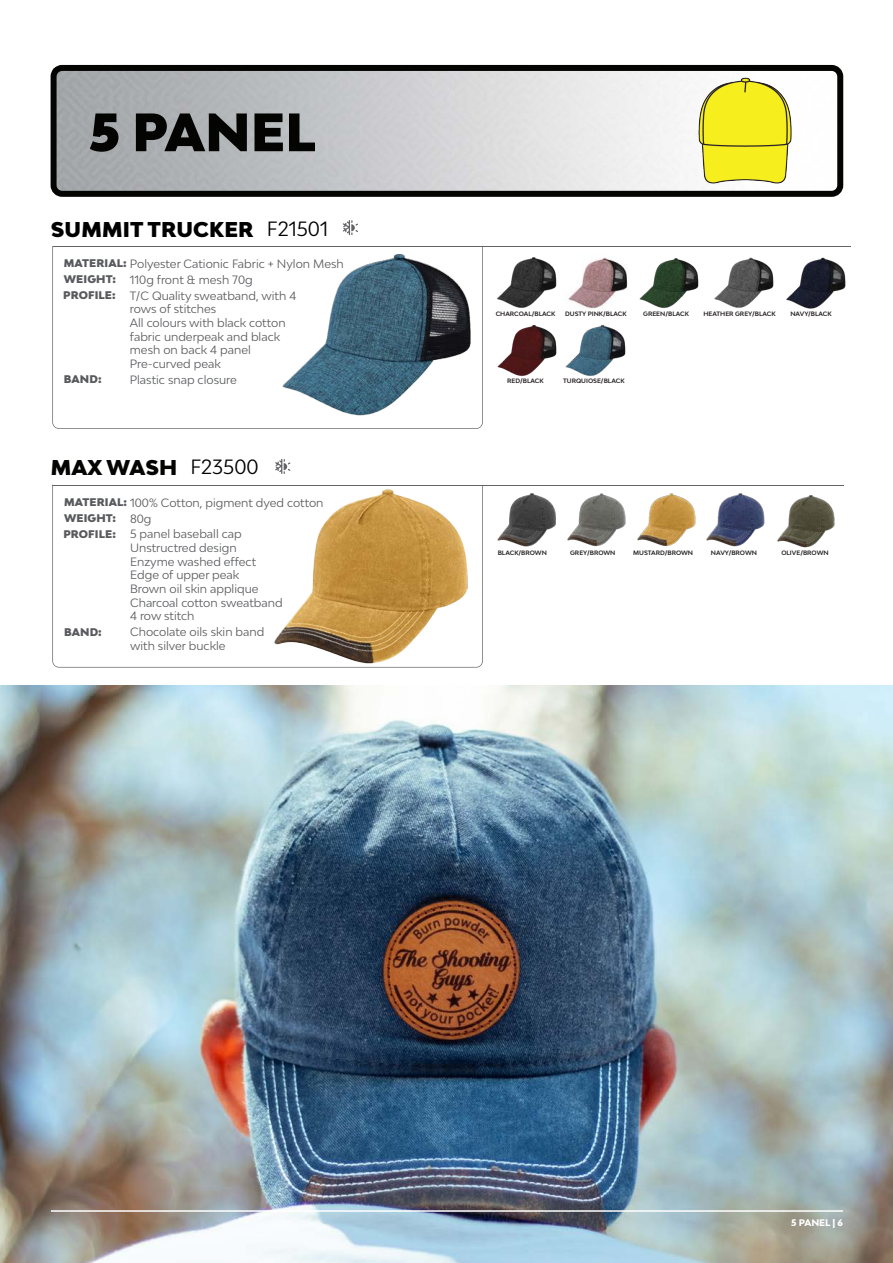
<style>
.page{position:relative;width:893px;height:1263px;background:#fff}
.page>*{position:absolute;margin:0;border:0;box-sizing:border-box;transform-origin:0 0}
.t1{font:900 51px "Bw Modelica";color:#040503}
.t2{font:900 20.25px "Bw Modelica";letter-spacing:.01em;color:#000}
.t3{font:900 20.25px "Bw Modelica";letter-spacing:.01em;color:#040503}
.t4{font:19.5px "Bw Modelica";color:#000}
.t5{font:11.4px/13.6px "Bw Modelica";color:#595a5d}
.t6{font:11.4px/13.6px "Bw Modelica";color:#5a5a5d}
.t7{font:900 10.5px "Bw Modelica";letter-spacing:.01em;color:#595a5d}
.t8{font:900 10.5px "Bw Modelica";letter-spacing:.01em;color:#5a5a5d}
.t9{font:800 9px "Bw Modelica";color:#fff}
.t10{font:700 6px "Bw Modelica";color:#231f20}
.s1{font-weight:900;font-size:10.5px}
</style>
<div class="page">
<img style="left:58px;top:72px;width:778px;height:118px">
<div style="left:51px;top:65px;width:792px;height:132px;border:6px solid #040503;border-radius:9px"></div>
<img style="left:0;top:685px;width:893px;height:578px">
<hr style="left:51px;top:1210px;width:792px;height:2px;background:#fff">
<hr style="left:53px;top:246px;width:797px;height:1px;background:#626465">
<svg style="left:52px;top:246px;width:431px;height:183px"></svg>
<hr style="left:53px;top:485px;width:791px;height:1px;background:#626465">
<svg style="left:52px;top:485px;width:431px;height:183px"></svg>
<img style="left:497px;top:257px;width:60px;height:51px">
<img style="left:568px;top:257px;width:60px;height:52px">
<img style="left:639px;top:258px;width:60px;height:50px">
<img style="left:714px;top:257px;width:55px;height:51px">
<img style="left:769px;top:246px;width:82px;height:63px">
<img style="left:497px;top:325px;width:60px;height:51px">
<img style="left:565px;top:324px;width:61px;height:52px">
<img style="left:690px;top:74px;width:106px;height:112px">
<img style="left:497px;top:493px;width:58px;height:54px">
<img style="left:567px;top:493px;width:58px;height:54px">
<img style="left:637px;top:493px;width:59px;height:53px">
<img style="left:706px;top:493px;width:59px;height:54px">
<img style="left:777px;top:495px;width:58px;height:53px">
<svg style="left:343px;top:220px;width:15px;height:15px"></svg>
<svg style="left:275px;top:459px;width:15px;height:15px"></svg>
<p class="t1" style="left:89px;top:99px;width:228px">5 PANEL</p>
<p class="t2" style="left:51px;top:216px;width:205px">SUMMIT TRUCKER</p>
<p class="t4" style="left:267px;top:216px;width:63px">F21501</p>
<p class="t5" style="left:64px;top:257px;width:281px"><span class="s1">MATERIAL:</span> Polyester Cationic Fabric + Nylon Mesh</p>
<p class="t7" style="left:64px;top:273px;width:54px">WEIGHT:</p>
<p class="t8" style="left:63px;top:288px;width:54px">PROFILE:</p>
<p class="t5" style="left:130px;top:273px;width:124px">110g front &amp; mesh 70g</p>
<p class="t6" style="left:130px;top:288px;width:168px">T/C Quality sweatband, with 4 rows of stitches</p>
<p class="t6" style="left:130px;top:316px;width:157px">All colours with black cotton fabric underpeak and black mesh on back 4 panel</p>
<p class="t6" style="left:130px;top:357px;width:93px">Pre-curved peak</p>
<p class="t7" style="left:64px;top:372px;width:39px">BAND:</p>
<p class="t5" style="left:130px;top:372px;width:108px">Plastic snap closure</p>
<p class="t3" style="left:51px;top:454px;width:128px">MAX WASH</p>
<p class="t4" style="left:190px;top:454px;width:70px">F23500</p>
<p class="t5" style="left:64px;top:495px;width:261px"><span class="s1">MATERIAL:</span> 100% Cotton, pigment dyed cotton</p>
<p class="t7" style="left:64px;top:511px;width:54px">WEIGHT:</p>
<p class="t8" style="left:63px;top:527px;width:54px">PROFILE:</p>
<p class="t5" style="left:130px;top:512px;width:23px">80g</p>
<p class="t5" style="left:130px;top:527px;width:113px">5 panel baseball cap</p>
<p class="t5" style="left:130px;top:541px;width:108px">Unstructred design</p>
<p class="t5" style="left:130px;top:554px;width:128px">Enzyme washed effect</p>
<p class="t5" style="left:130px;top:568px;width:111px">Edge of upper peak</p>
<p class="t5" style="left:130px;top:582px;width:130px">Brown oil skin applique</p>
<p class="t5" style="left:130px;top:595px;width:154px">Charcoal cotton sweatband</p>
<p class="t5" style="left:130px;top:609px;width:66px">4 row stitch</p>
<p class="t7" style="left:64px;top:625px;width:39px">BAND:</p>
<p class="t5" style="left:130px;top:625px;width:136px">Chocolate oils skin band with silver buckle</p>
<p class="t10" style="left:496px;top:309px;width:61px">CHARCOAL/BLACK</p>
<p class="t10" style="left:565px;top:309px;width:63px">DUSTY PINK/BLACK</p>
<p class="t10" style="left:643px;top:309px;width:47px">GREEN/BLACK</p>
<p class="t10" style="left:703px;top:309px;width:74px">HEATHER GREY/BLACK</p>
<p class="t10" style="left:790px;top:309px;width:43px">NAVY/BLACK</p>
<p class="t10" style="left:507px;top:377px;width:38px">RED/BLACK</p>
<p class="t10" style="left:563px;top:377px;width:63px">TURQUIOSE/BLACK</p>
<p class="t10" style="left:498px;top:549px;width:51px">BLACK/BROWN</p>
<p class="t10" style="left:570px;top:549px;width:47px">GREY/BROWN</p>
<p class="t10" style="left:633px;top:549px;width:61px">MUSTARD/BROWN</p>
<p class="t10" style="left:711px;top:549px;width:48px">NAVY/BROWN</p>
<p class="t10" style="left:781px;top:549px;width:49px">OLIVE/BROWN</p>
<p class="t9" style="left:791px;top:1217px;width:53px">5 PANEL | 6</p>
</div>
